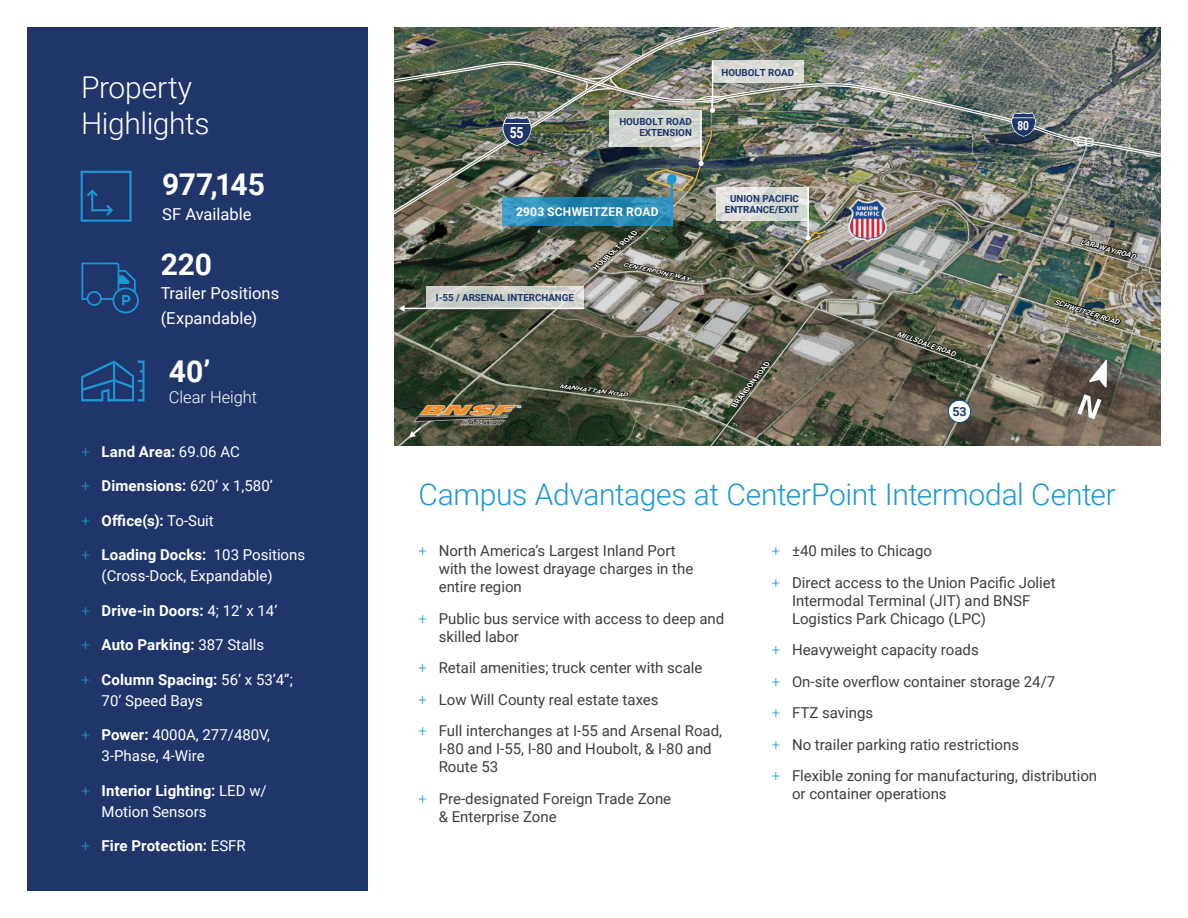
<style>
.page{position:relative;width:1188px;height:918px;background:#fff}
.page>*{position:absolute;margin:0;border:0;box-sizing:border-box;transform-origin:0 0}
.t1{font:300 30px "Roboto";letter-spacing:-.015em;color:#1a98d6}
.t2{font:300 30px/36px "Roboto";letter-spacing:-.01em;color:#fff}
.t3{font:700 30px "Roboto";letter-spacing:-.005em;color:#fff}
.t4{font:16.5px/24.5px "Roboto";color:#fff}
.t5{font:300 16.5px "Roboto";letter-spacing:-.005em;color:#fff}
.t6{font:700 15.15px "Roboto";color:#fff;scale:.8 1}
.t7{font:15px/31.5px "Roboto";color:#3e3e3f}
.t8{font:15px/21px "Roboto";color:#fff}
.t9{font:700 15px "Roboto";letter-spacing:.01em;color:#fff}
.t10{font:700 12.6px "Roboto";color:#fff;scale:.8 1}
.t11{font:700 12.45px "Roboto";color:#1d366c}
.t12{font:700 12px "Roboto";letter-spacing:.02em;color:#fff}
.t13{font:700 9.75px/11.6px "Roboto";color:#1d366c;text-align:center}
.t14{font:italic 700 7.5px "Roboto";color:#fff}
.t15{font:italic 700 7.2px "Roboto";color:#fff;scale:1.05 1}
.t16{font:italic 700 7.2px "Roboto";color:#fff;scale:1.04 1}
.t17{font:italic 700 5.4px "Roboto";color:#fff;scale:1.39 1}
.t18{font:italic 700 5.4px "Roboto";color:#fff;scale:1.37 1}
.s1{font-weight:300;color:#1a98d6}
.s2{font-weight:400}
.s3{font-weight:700}
</style>
<div class="page">
<img style="left:756px;top:27px;width:405px;height:158px">
<svg style="left:933px;top:173px;width:154px;height:12px;background:#757c6d"></svg>
<img style="left:394px;top:185px;width:767px;height:261px">
<img style="left:797px;top:229px;width:31px;height:23px">
<img style="left:804px;top:224px;width:28px;height:19px">
<img style="left:394px;top:27px;width:362px;height:193px">
<img style="left:394px;top:60px;width:767px;height:111px">
<svg style="left:583px;top:74px;width:37px;height:19px"></svg>
<svg style="left:1072px;top:137px;width:24px;height:10px"></svg>
<svg style="left:502px;top:117px;width:30px;height:29px"></svg>
<svg style="left:1011px;top:112px;width:25px;height:25px"></svg>
<svg style="left:556px;top:379px;width:77px;height:19px"></svg>
<svg style="left:1078px;top:238px;width:62px;height:23px"></svg>
<svg style="left:713px;top:61px;width:91px;height:22px;background:#d8dad6"></svg>
<hr style="left:712px;top:61px;width:1px;height:49px;background:#fff">
<svg style="left:698px;top:95px;width:28px;height:18px"></svg>
<svg style="left:426px;top:286px;width:158px;height:22px;background:#cfd1cc"></svg>
<hr style="left:404px;top:308px;width:180px;height:1px;background:#fff">
<svg style="left:399px;top:305px;width:6px;height:7px"></svg>
<hr style="left:700px;top:110px;width:2px;height:54px;background:#fff">
<svg style="left:716px;top:187px;width:91px;height:33px;background:#dbddd8"></svg>
<hr style="left:807px;top:187px;width:2px;height:51px;background:#fff">
<svg style="left:803px;top:229px;width:24px;height:17px"></svg>
<svg style="left:409px;top:426px;width:4px;height:11px"></svg>
<svg style="left:948px;top:400px;width:23px;height:23px"></svg>
<div style="left:948px;top:400px;width:23px;height:23px;border:1px solid #0b538e;border-radius:50%"></div>
<svg style="left:610px;top:110px;width:91px;height:19px;background:#cfd4cf"></svg>
<img style="left:413px;top:360px;width:109px;height:86px">
<img style="left:839px;top:192px;width:58px;height:57px">
<div style="left:27px;top:27px;width:340px;height:864px;background:#20366b"></div>
<svg style="left:81px;top:171px;width:51px;height:51px"></svg>
<svg style="left:81px;top:263px;width:58px;height:50px"></svg>
<img style="left:728px;top:270px;width:433px;height:149px">
<img style="left:590px;top:129px;width:122px;height:154px">
<hr style="left:671px;top:179px;width:2px;height:47px;background:#1a98d6">
<div style="left:667px;top:174px;width:10px;height:10px;background:#1a98d6;border-radius:50%"></div>
<svg style="left:502px;top:198px;width:169px;height:28px;background:#2a8ab5"></svg>
<svg style="left:81px;top:361px;width:64px;height:40px"></svg>
<h1 class="t2" style="left:81px;top:68px;width:130px">Property<br>Highlights</h1>
<h1 class="t3" style="left:162px;top:164px;width:104px">977,145</h1>
<p class="t4" style="left:162px;top:201px;width:91px">SF Available</p>
<h1 class="t3" style="left:161px;top:243px;width:53px">220</h1>
<p class="t4" style="left:161px;top:281px;width:120px">Trailer Positions (Expandable)</p>
<h1 class="t3" style="left:169px;top:350px;width:43px">40’</h1>
<p class="t5" style="left:169px;top:386px;width:90px">Clear Height</p>
<p class="t9" style="left:81px;top:441px;width:160px"><span class="s1">+</span> Land Area: <span class="s2">69.06 AC</span></p>
<p class="t9" style="left:81px;top:475px;width:193px"><span class="s1">+</span> Dimensions: <span class="s2">620’ x 1,580’</span></p>
<p class="t9" style="left:81px;top:510px;width:134px"><span class="s1">+</span> Office(s): <span class="s2">To-Suit</span></p>
<p class="t8" style="left:102px;top:544px;width:205px;text-indent:-20px"><span class="s1">+</span> <span class="s3">Loading Docks:</span> 103 Positions (Cross-Dock, Expandable)</p>
<p class="t9" style="left:81px;top:600px;width:198px"><span class="s1">+</span> Drive-in Doors: <span class="s2">4; 12’ x 14’</span></p>
<p class="t9" style="left:81px;top:634px;width:185px"><span class="s1">+</span> Auto Parking: <span class="s2">387 Stalls</span></p>
<p class="t8" style="left:102px;top:668px;width:193px;text-indent:-20px"><span class="s1">+</span> <span class="s3">Column Spacing:</span> 56’ x 53’4”;<br>70’ Speed Bays</p>
<p class="t8" style="left:102px;top:724px;width:170px;text-indent:-20px"><span class="s1">+</span> <span class="s3">Power:</span> 4000A, 277/480V,<br>3-Phase, 4-Wire</p>
<p class="t8" style="left:102px;top:779px;width:167px;text-indent:-20px"><span class="s1">+</span> <span class="s3">Interior Lighting:</span> LED w/<br>Motion Sensors</p>
<p class="t9" style="left:81px;top:835px;width:166px"><span class="s1">+</span> Fire Protection: <span class="s2">ESFR</span></p>
<p class="t6" style="left:510px;top:122px;width:19px">55</p>
<p class="t13" style="left:619px;top:115px;width:74px;text-align:right">HOUBOLT ROAD<br>EXTENSION</p>
<p class="t12" style="left:516px;top:204px;width:144px">2903 SCHWEITZER ROAD</p>
<p class="t13" style="left:436px;top:291px;width:140px">I-55 / ARSENAL INTERCHANGE</p>
<p class="t16" style="left:591px;top:264px;width:55px;rotate:-41deg">HOUBOLT ROAD</p>
<p class="t17" style="left:624px;top:261px;width:51px;rotate:12deg">CENTERPOINT WAY</p>
<p class="t18" style="left:560px;top:383px;width:52px;rotate:7deg">MANHATTAN ROAD</p>
<p class="t13" style="left:721px;top:66px;width:74px">HOUBOLT ROAD</p>
<p class="t13" style="left:725px;top:192px;width:76px">UNION PACIFIC<br>ENTRANCE/EXIT</p>
<p class="t14" style="left:730px;top:403px;width:59px;rotate:-52deg">BRANDON ROAD</p>
<p class="t15" style="left:899px;top:328px;width:60px;rotate:20deg">MILLSDALE ROAD</p>
<p class="t11" style="left:952px;top:403px;width:16px">53</p>
<p class="t10" style="left:1017px;top:117px;width:16px">80</p>
<p class="t15" style="left:1082px;top:236px;width:56px;rotate:16deg">LARAWAY ROAD</p>
<p class="t15" style="left:1056px;top:297px;width:66px;rotate:18deg">SCHWEITZER ROAD</p>
<h1 class="t1" style="left:418px;top:474px;width:699px">Campus Advantages at CenterPoint Intermodal Center</h1>
<p class="t7" style="left:439px;top:541px;width:256px;line-height:18px;text-indent:-20px"><span class="s1">+</span> North America’s Largest Inland Port with the lowest drayage charges in the entire region</p>
<p class="t7" style="left:439px;top:609px;width:287px;line-height:18px;text-indent:-20px"><span class="s1">+</span> Public bus service with access to deep and skilled labor</p>
<p class="t7" style="left:418px;top:652px;width:305px"><span class="s1">+</span> Retail amenities; truck center with scale<br><span class="s1">+</span> Low Will County real estate taxes<br><span class="s1">+</span> Full interchanges at I-55 and Arsenal Road,</p>
<p class="t7" style="left:439px;top:739px;width:275px;line-height:18px">I-80 and I-55, I-80 and Houbolt, &amp; I-80 and<br>Route 53</p>
<p class="t7" style="left:439px;top:789px;width:234px;line-height:18px;text-indent:-20px"><span class="s1">+</span> Pre-designated Foreign Trade Zone &amp; Enterprise Zone</p>
<p class="t7" style="left:772px;top:535px;width:285px"><span class="s1">+</span> ±40 miles to Chicago<br><span class="s1">+</span> Direct access to the Union Pacific Joliet</p>
<p class="t7" style="left:792px;top:591px;width:240px;line-height:18px">Intermodal Terminal (JIT) and BNSF<br>Logistics Park Chicago (LPC)</p>
<p class="t7" style="left:772px;top:634px;width:327px"><span class="s1">+</span> Heavyweight capacity roads<br><span class="s1">+</span> On-site overflow container storage 24/7<br><span class="s1">+</span> FTZ savings<br><span class="s1">+</span> No trailer parking ratio restrictions<br><span class="s1">+</span> Flexible zoning for manufacturing, distribution</p>
<p class="t7" style="left:792px;top:778px;width:156px">or container operations</p>
</div>
